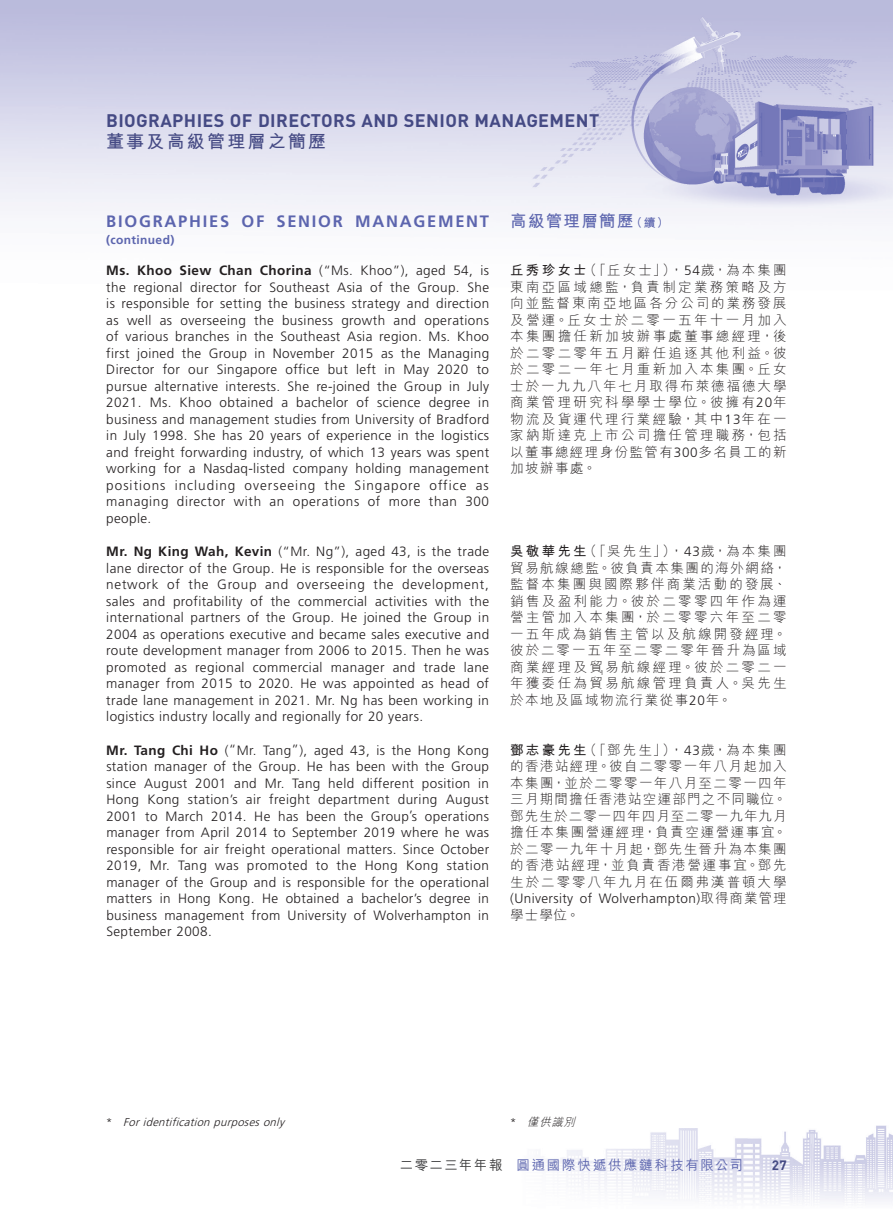
<style>
.page{position:relative;width:893px;height:1212px;background:#fff}
.page>*{position:absolute;margin:0;border:0;box-sizing:border-box;transform-origin:0 0}
.t1{font:700 18px "DIN Pro";letter-spacing:.025em;color:#454a84}
.t2{font:700 18px "M Hei HK";letter-spacing:.125em;color:#454a84}
.t3{font:700 16.5px "Frutiger LT Std";letter-spacing:.105em;color:#5c65ae}
.t4{font:700 16.5px "M Hei HK";letter-spacing:.08em;color:#5c65ae}
.t5{font:300 13.5px/16.5px "Frutiger LT Std";letter-spacing:.03em;color:#231f20;text-align:justify}
.t6{font:300 13.5px/16.5px "M Hei HK";letter-spacing:.145em;color:#231f20;text-align:justify}
.t7{font:500 13.5px "M Hei HK";letter-spacing:.12em;color:#5c65ae}
.t8{font:300 13.5px "M Hei HK";letter-spacing:.11em;color:#231f20}
.t9{font:700 13.5px "DIN Pro";color:#454a84}
.t10{font:700 12px "Frutiger LT Std";letter-spacing:.03em;color:#5c65ae}
.t11{font:italic 300 11.25px "Frutiger LT Std";color:#231f20}
.t12{font:italic 300 11.25px "M Hei HK";color:#231f20}
.t13{font:300 6.75px "Frutiger LT Std";color:#231f20}
.s1{font-weight:700}
.s2{font-size:12px}
.s3{font-family:"Frutiger LT Std"}
.s4{font-family:"M Hei HK"}
.s5{font-style:normal}
.s6{font-family:"Frutiger LT Std";font-style:normal}
.s7{color:#3e3e3f}
</style>
<div class="page">
<img style="left:0;top:0;width:893px;height:1202px">
<h1 class="t1" style="left:106px;top:108px;width:495px">BIOGRAPHIES OF DIRECTORS AND SENIOR MANAGEMENT</h1>
<h1 class="t2" style="left:106px;top:129px;width:222px">董事及高級管理層之簡歷</h1>
<p class="t3" style="left:106px;top:212px;width:384px">BIOGRAPHIES OF SENIOR MANAGEMENT</p>
<p class="t10" style="left:106px;top:233px;width:70px">(continued)</p>
<p class="t5" style="left:106px;top:263px;width:384px"><span class="s1">Ms. Khoo Siew Chan Chorina</span> (“Ms. Khoo”), aged 54, is the regional director for Southeast Asia of the Group. She is responsible for setting the business strategy and direction as well as overseeing the business growth and operations of various branches in the Southeast Asia region. Ms. Khoo first joined the Group in November 2015 as the Managing Director for our Singapore office but left in May 2020 to pursue alternative interests. She re-joined the Group in July 2021. Ms. Khoo obtained a bachelor of science degree in business and management studies from University of Bradford in July 1998. She has 20 years of experience in the logistics and freight forwarding industry, of which 13 years was spent working for a Nasdaq-listed company holding management positions including overseeing the Singapore office as managing director with an operations of more than 300 people.</p>
<p class="t5" style="left:106px;top:543px;width:384px"><span class="s1">Mr. Ng King Wah, Kevin</span> (“Mr. Ng”), aged 43, is the trade lane director of the Group. He is responsible for the overseas network of the Group and overseeing the development, sales and profitability of the commercial activities with the international partners of the Group. He joined the Group in 2004 as operations executive and became sales executive and route development manager from 2006 to 2015. Then he was promoted as regional commercial manager and trade lane manager from 2015 to 2020. He was appointed as head of trade lane management in 2021. Mr. Ng has been working in logistics industry locally and regionally for 20 years.</p>
<p class="t5" style="left:106px;top:742px;width:384px"><span class="s1">Mr. Tang Chi Ho</span> (“Mr. Tang”), aged 43, is the Hong Kong station manager of the Group. He has been with the Group since August 2001 and Mr. Tang held different position in Hong Kong station’s air freight department during August 2001 to March 2014. He has been the Group’s operations manager from April 2014 to September 2019 where he was responsible for air freight operational matters. Since October 2019, Mr. Tang was promoted to the Hong Kong station manager of the Group and is responsible for the operational matters in Hong Kong. He obtained a bachelor’s degree in business management from University of Wolverhampton in September 2008.</p>
<p class="t4" style="left:510px;top:209px;width:160px">高級管理層簡歷<span class="s2">（續）</span></p>
<p class="t6" style="left:510px;top:262px;width:278px"><span class="s1">丘秀珍女士</span>（「丘女士」），<span class="s3">54</span>歲，為本集團東南亞區域總監，負責制定業務策略及方向並監督東南亞地區各分公司的業務發展及營運。丘女士於二零一五年十一月加入本集團擔任新加坡辦事處董事總經理，後於二零二零年五月辭任追逐其他利益。彼於二零二一年七月重新加入本集團。丘女士於一九九八年七月取得布萊德福德大學商業管理研究科學學士學位。彼擁有<span class="s3">20</span>年物流及貨運代理行業經驗，其中<span class="s3">13</span>年在一家納斯達克上市公司擔任管理職務，包括以董事總經理身份監管有<span class="s3">300</span>多名員工的新加坡辦事處。</p>
<p class="t6" style="left:510px;top:543px;width:278px"><span class="s1">吳敬華先生</span>（「吳先生」），<span class="s3">43</span>歲，為本集團貿易航線總監。彼負責本集團的海外網絡，監督本集團與國際夥伴商業活動的發展、銷售及盈利能力。彼於二零零四年作為運營主管加入本集團，於二零零六年至二零一五年成為銷售主管以及航線開發經理。彼於二零一五年至二零二零年晉升為區域商業經理及貿易航線經理。彼於二零二一年獲委任為貿易航線管理負責人。吳先生</p>
<p class="t13" style="left:600px;top:669px;width:5px">1</p>
<p class="t8" style="left:510px;top:693px;width:223px">於本地及區域物流行業從事<span class="s3">20</span>年。</p>
<p class="t6" style="left:510px;top:741px;width:278px"><span class="s1">鄧志豪先生</span>（「鄧先生」），<span class="s3">43</span>歲，為本集團的香港站經理。彼自二零零一年八月起加入本集團，並於二零零一年八月至二零一四年三月期間擔任香港站空運部門之不同職位。鄧先生於二零一四年四月至二零一九年九月擔任本集團營運經理，負責空運營運事宜。於二零一九年十月起，鄧先生晉升為本集團的香港站經理，並負責香港營運事宜。鄧先生於二零零八年九月在伍爾弗漢普頓大學</p>
<p class="t5" style="left:510px;top:890px;width:278px">(University of Wolverhampton)<span class="s4">取得商業管理</span></p>
<p class="t6" style="left:510px;top:906px;width:71px">學士學位。</p>
<p class="t11" style="left:106px;top:1115px;width:183px"><span class="s5">*</span> Foridentification purposesonly</p>
<p class="t12" style="left:510px;top:1115px;width:69px"><span class="s6">*</span> 僅供識別</p>
<p class="t7" style="left:400px;top:1155px;width:345px"><span class="s7">二零二三年年報</span> 圓通國際快遞供應鏈科技有限公司</p>
<p class="t9" style="left:772px;top:1156px;width:16px">27</p>
</div>
